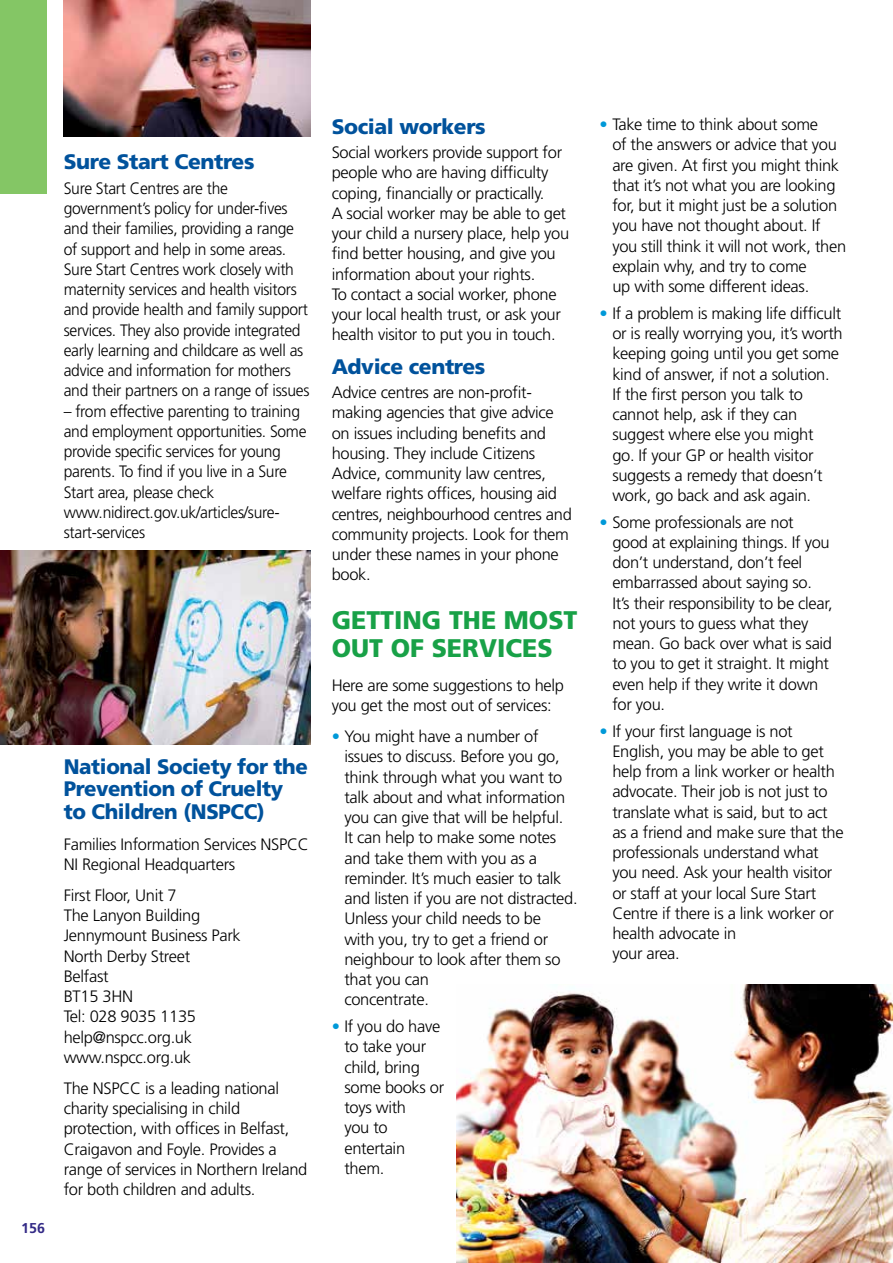
<style>
.page{position:relative;width:893px;height:1263px;background:#fff}
.page>*{position:absolute;margin:0;border:0;box-sizing:border-box;transform-origin:0 0}
.t1{font:900 25.5px/27.8px "Frutiger";color:#18a147}
.t2{font:900 21px/22.5px "Frutiger";letter-spacing:-.02em;color:#00529c}
.t3{font:300 16.5px/20.2px "Frutiger";letter-spacing:-.02em;color:#000}
.t4{font:300 16.5px/20.2px "Frutiger";letter-spacing:-.02em;color:#000;scale:.95 1}
.t5{font:700 14.25px "Frutiger";color:#332a86}
.s1{color:#0099d8}
</style>
<div class="page">
<hr style="left:892px;top:0;width:1px;height:1263px;background:#d1e8f6">
<img style="left:456px;top:984px;width:437px;height:279px">
<img style="left:0;top:550px;width:310px;height:194px">
<img style="left:64px;top:0;width:246px;height:137px">
<div style="left:0;top:0;width:47px;height:193px;background:#84c665"></div>
<p class="t2" style="left:64px;top:150px;width:192px">Sure Start Centres</p>
<p class="t4" style="left:64px;top:178px;width:260px">Sure Start Centres are the government’s policy for under-fives and their families, providing a range of support and help in some areas.<br>Sure Start Centres work closely with maternity services and health visitors and provide health and family support services. They also provide integrated early learning and childcare as well as advice and information for mothers and their partners on a range of issues</p>
<p class="t4" style="left:64px;top:401px;width:257px">– from effective parenting to training and employment opportunities. Some provide specific services for young parents. To find if you live in a Sure<br>Start area, please check www.nidirect.gov.uk/articles/sure&shy;start-services</p>
<p class="t5" style="left:21px;top:1220px;width:25px">156</p>
<p class="t2" style="left:64px;top:755px;width:246px">National Society for the<br>Prevention of Cruelty to Children (NSPCC)</p>
<p class="t3" style="left:64px;top:834px;width:247px">Families Information Services NSPCC<br>NI Regional Headquarters</p>
<p class="t3" style="left:64px;top:885px;width:179px">First Floor, Unit 7<br>The Lanyon Building<br>Jennymount Business Park<br>North Derby Street<br>Belfast<br>BT15 3HN<br>Tel: 028 9035 1135 help@nspcc.org.uk www.nspcc.org.uk</p>
<p class="t3" style="left:64px;top:1078px;width:245px">The NSPCC is a leading national charity specialising in child protection, with offices in Belfast, Craigavon and Foyle. Provides a range of services in Northern Ireland for both children and adults.</p>
<p class="t2" style="left:332px;top:115px;width:156px">Social workers</p>
<p class="t3" style="left:332px;top:142px;width:239px">Social workers provide support for people who are having difficulty coping, financially or practically.<br>A social worker may be able to get your child a nursery place, help you find better housing, and give you information about your rights.<br>To contact a social worker, phone your local health trust, or ask your health visitor to put you in touch.</p>
<p class="t2" style="left:332px;top:355px;width:155px">Advice centres</p>
<p class="t3" style="left:332px;top:382px;width:242px">Advice centres are non-profit&shy;making agencies that give advice on issues including benefits and housing. They include Citizens<br>Advice, community law centres, welfare rights offices, housing aid centres, neighbourhood centres and community projects. Look for them under these names in your phone book.</p>
<h1 class="t1" style="left:332px;top:606px;width:247px">GETTING THE MOST<br>OUT OF SERVICES</h1>
<p class="t3" style="left:332px;top:675px;width:234px">Here are some suggestions to help you get the most out of services:</p>
<p class="t3" style="left:344px;top:726px;width:235px;text-indent:-13px"><span class="s1">•</span> You might have a number of issues to discuss. Before you go, think through what you want to talk about and what information you can give that will be helpful.<br>It can help to make some notes and take them with you as a reminder. It’s much easier to talk and listen if you are not distracted.<br>Unless your child needs to be<br>with you, try to get a friend or neighbour to look after them so that you can<br>concentrate.</p>
<p class="t3" style="left:344px;top:1016px;width:101px;text-indent:-13px"><span class="s1">•</span> If you do have to take your child, bring some books or toys with<br>you to entertain them.</p>
<p class="t3" style="left:612px;top:114px;width:235px;text-indent:-13px"><span class="s1">•</span> Take time to think about some<br>of the answers or advice that you are given. At first you might think that it’s not what you are looking for, but it might just be a solution you have not thought about. If you still think it will not work, then explain why, and try to come<br>up with some different ideas.</p>
<p class="t3" style="left:612px;top:303px;width:232px;text-indent:-13px"><span class="s1">•</span> If a problem is making life difficult or is really worrying you, it’s worth keeping going until you get some kind of answer, if not a solution.<br>If the first person you talk to cannot help, ask if they can suggest where else you might<br>go. If your GP or health visitor suggests a remedy that doesn’t work, go back and ask again.</p>
<p class="t3" style="left:612px;top:512px;width:222px;text-indent:-13px"><span class="s1">•</span> Some professionals are not good at explaining things. If you don’t understand, don’t feel embarrassed about saying so.<br>It’s their responsibility to be clear, not yours to guess what they mean. Go back over what is said to you to get it straight. It might even help if they write it down for you.</p>
<p class="t3" style="left:612px;top:721px;width:233px;text-indent:-13px"><span class="s1">•</span> If your first language is not<br>English, you may be able to get help from a link worker or health advocate. Their job is not just to translate what is said, but to act as a friend and make sure that the professionals understand what you need. Ask your health visitor or staff at your local Sure Start<br>Centre if there is a link worker or health advocate in<br>your area.</p>
</div>
